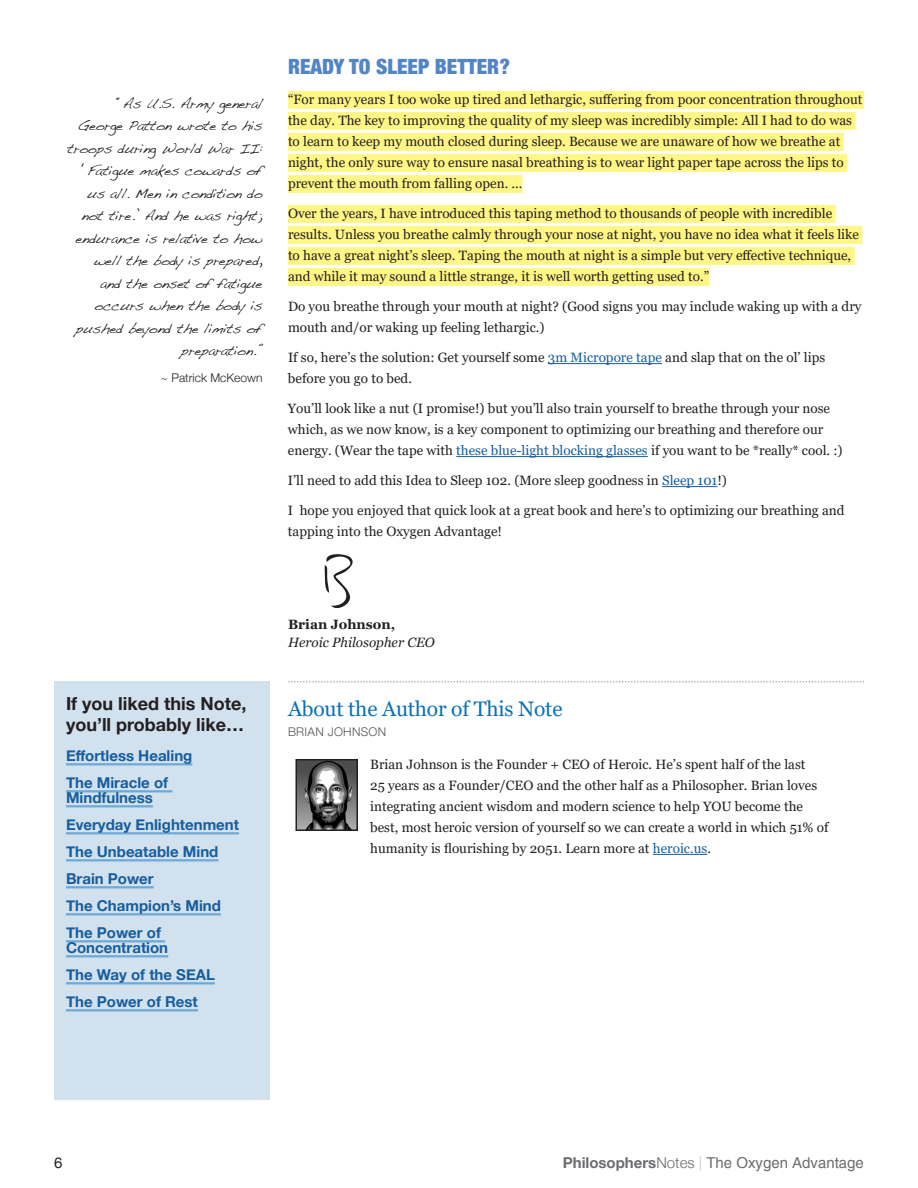
<style>
.page{position:relative;width:918px;height:1188px;background:#fff}
.page>*{position:absolute;margin:0;border:0;box-sizing:border-box;transform-origin:0 0}
.t1{font:21px "Georgia";letter-spacing:-.01em;color:#0b72ba}
.t2{font:900 condensed 21px "Helvetica Neue";color:#5285c5}
.t3{font:700 18px/21.6px "Helvetica Neue";color:#231f20}
.t4{font:700 15px/27px "Helvetica Neue";color:#175d9e}
.t5{font:15px "Helvetica";color:#6c6d70}
.t6{font:15px "Helvetica Neue";color:#231f20}
.t7{font:13.5px/21px "Georgia";color:#231f20}
.t8{font:italic 13.5px "Georgia";color:#231f20}
.t9{font:700 13.5px "Georgia";color:#231f20}
.t10{font:12px/22.5px "Dakota";letter-spacing:-.025em;color:#231f20;text-align:right}
.t11{font:300 12px "Helvetica Neue";color:#231f20}
.t12{font:300 12px "Helvetica Neue";letter-spacing:.025em;color:#57585a}
.s1{color:#175d9e}
.s2{font-family:"Helvetica Neue";font-weight:700}
.s3{font-family:"Helvetica Neue";font-weight:300}
.s4{font-family:"Helvetica Neue";font-weight:200}
</style>
<div class="page">
<div style="left:288px;top:91px;width:576px;height:18px;background:#fff685"></div>
<div style="left:288px;top:112px;width:567px;height:18px;background:#fff685"></div>
<div style="left:288px;top:133px;width:556px;height:18px;background:#fff685"></div>
<div style="left:288px;top:154px;width:559px;height:18px;background:#fff685"></div>
<div style="left:288px;top:175px;width:235px;height:18px;background:#fff685"></div>
<div style="left:288px;top:205px;width:548px;height:18px;background:#fff685"></div>
<div style="left:288px;top:226px;width:574px;height:18px;background:#fff685"></div>
<div style="left:288px;top:247px;width:567px;height:18px;background:#fff685"></div>
<div style="left:288px;top:268px;width:421px;height:18px;background:#fff685"></div>
<hr style="left:548px;top:363px;width:114px;height:1px;background:#175d9e">
<hr style="left:456px;top:456px;width:192px;height:1px;background:#175d9e">
<hr style="left:662px;top:486px;width:55px;height:1px;background:#175d9e">
<div style="left:54px;top:682px;width:216px;height:418px;background:#d1e1ed"></div>
<hr style="left:66px;top:763px;width:126px;height:2px;background:#6fa8d6">
<hr style="left:66px;top:790px;width:106px;height:2px;background:#6fa8d6">
<hr style="left:66px;top:805px;width:87px;height:2px;background:#6fa8d6">
<hr style="left:66px;top:832px;width:173px;height:2px;background:#6fa8d6">
<hr style="left:66px;top:859px;width:152px;height:2px;background:#6fa8d6">
<hr style="left:66px;top:886px;width:88px;height:2px;background:#6fa8d6">
<hr style="left:66px;top:913px;width:155px;height:2px;background:#6fa8d6">
<hr style="left:66px;top:940px;width:99px;height:2px;background:#6fa8d6">
<hr style="left:66px;top:955px;width:102px;height:2px;background:#6fa8d6">
<hr style="left:66px;top:982px;width:149px;height:2px;background:#6fa8d6">
<hr style="left:66px;top:1009px;width:132px;height:2px;background:#6fa8d6">
<svg style="left:288px;top:682px;width:576px;height:1px"></svg>
<img style="left:299px;top:762px;width:56px;height:66px">
<div style="left:296px;top:759px;width:62px;height:72px;border:2px solid #231f20"></div>
<hr style="left:653px;top:854px;width:54px;height:1px;background:#175d9e">
<svg style="left:324px;top:554px;width:29px;height:54px"></svg>
<p class="t10" style="left:67px;top:93px;width:197px">“As U.S. Army general<br>George Patton wrote to his troops during World War II: ‘Fatigue makes cowards of us all. Men in condition do not tire.’ And he was right; endurance is relative to how well the body is prepared,<br>and the onset of fatigue occurs when the body is pushed beyond the limits of preparation.”</p>
<p class="t11" style="left:161px;top:368px;width:103px">~ Patrick McKeown</p>
<h1 class="t2" style="left:288px;top:50px;width:223px">READY TO SLEEP BETTER?</h1>
<p class="t7" style="left:288px;top:90px;width:576px">“For many years I too woke up tired and lethargic, suffering from poor concentration throughout the day. The key to improving the quality of my sleep was incredibly simple: All I had to do was to learn to keep my mouth closed during sleep. Because we are unaware of how we breathe at night, the only sure way to ensure nasal breathing is to wear light paper tape across the lips to prevent the mouth from falling open. ...</p>
<p class="t7" style="left:288px;top:204px;width:573px">Over the years, I have introduced this taping method to thousands of people with incredible results. Unless you breathe calmly through your nose at night, you have no idea what it feels like to have a great night’s sleep. Taping the mouth at night is a simple but very effective technique, and while it may sound a little strange, it is well worth getting used to.”</p>
<p class="t7" style="left:288px;top:297px;width:575px">Do you breathe through your mouth at night? (Good signs you may include waking up with a dry mouth and/or waking up feeling lethargic.)</p>
<p class="t7" style="left:288px;top:348px;width:539px">If so, here’s the solution: Get yourself some <span class="s1">3m Micropore tape</span> and slap that on the ol’ lips before you go to bed.</p>
<p class="t7" style="left:288px;top:399px;width:556px">You’ll look like a nut (I promise!) but you’ll also train yourself to breathe through your nose which, as we now know, is a key component to optimizing our breathing and therefore our energy. (Wear the tape with <span class="s1">these blue-light blocking glasses</span> if you want to be *really* cool. :)</p>
<p class="t7" style="left:288px;top:471px;width:440px">I’ll need to add this Idea to Sleep 102. (More sleep goodness in <span class="s1">Sleep 101</span>!)</p>
<p class="t7" style="left:288px;top:501px;width:558px">I hope you enjoyed that quick look at a great book and here’s to optimizing our breathing and tapping into the Oxygen Advantage!</p>
<h2 class="t3" style="left:66px;top:693px;width:182px">If you liked this Note, you’ll probably like…</h2>
<p class="t4" style="left:66px;top:743px;width:128px">Effortless Healing<br>The Miracle of</p>
<p class="t4" style="left:66px;top:785px;width:175px">Mindfulness<br>Everyday Enlightenment<br>The Unbeatable Mind<br>Brain Power<br>The Champion’s Mind<br>The Power of</p>
<p class="t4" style="left:66px;top:935px;width:150px">Concentration<br>The Way of the SEAL<br>The Power of Rest</p>
<p class="t9" style="left:288px;top:616px;width:109px">Brian Johnson,</p>
<p class="t8" style="left:288px;top:634px;width:148px">Heroic Philosopher CEO</p>
<h1 class="t1" style="left:288px;top:696px;width:276px">About the Author of This Note</h1>
<p class="t12" style="left:288px;top:723px;width:100px">BRIAN JOHNSON</p>
<p class="t7" style="left:370px;top:754px;width:460px">Brian Johnson is the Founder + CEO of Heroic. He’s spent half of the last<br>25 years as a Founder/CEO and the other half as a Philosopher. Brian loves integrating ancient wisdom and modern science to help YOU become the best, most heroic version of yourself so we can create a world in which 51% of humanity is flourishing by 2051. Learn more at <span class="s1">heroic.us</span>.</p>
<p class="t6" style="left:54px;top:1152px;width:10px">6</p>
<p class="t5" style="left:563px;top:1154px;width:303px"><span class="s2">Philosophers</span><span class="s3">Notes</span> <span class="s4">|</span> The Oxygen Advantage</p>
</div>
